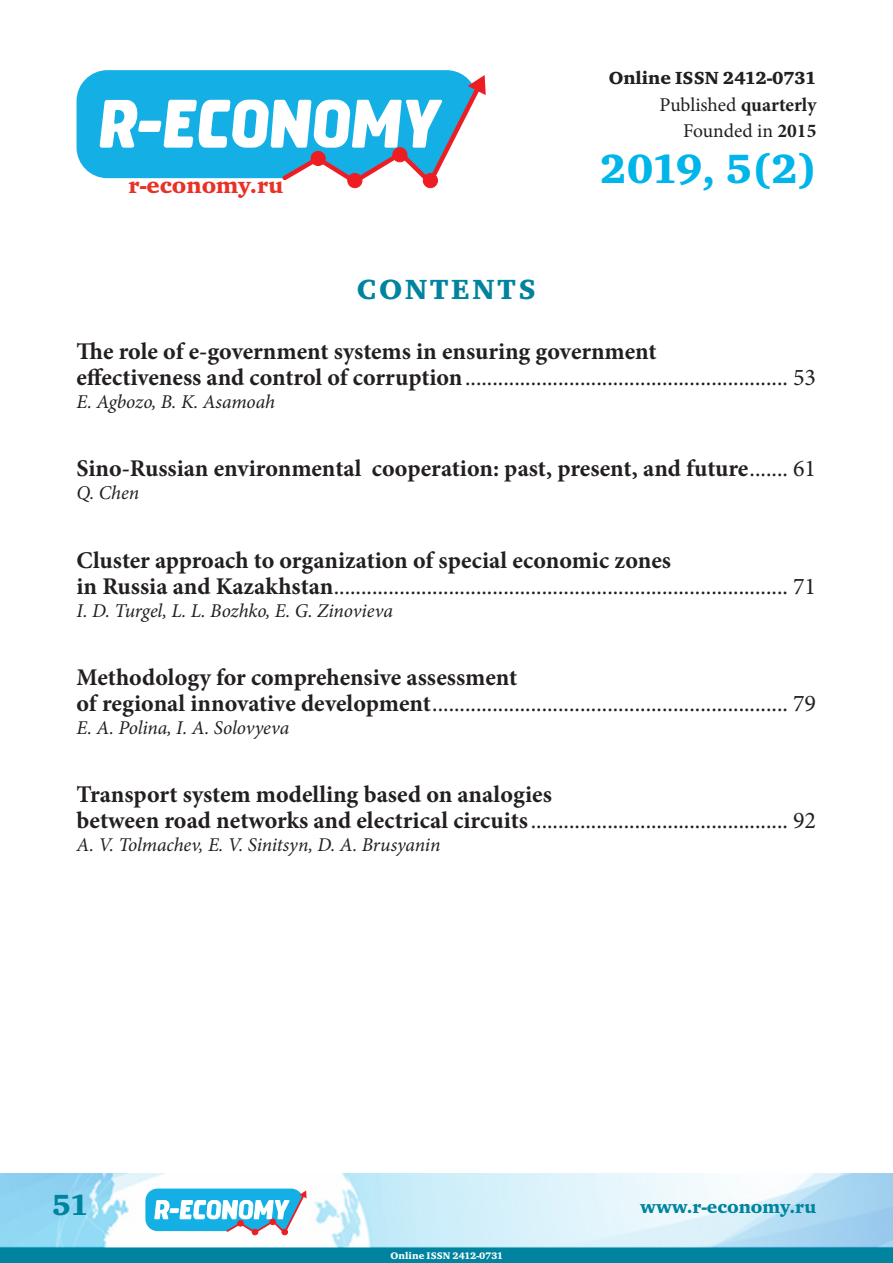
<style>
.page{position:relative;width:893px;height:1263px;background:#fff}
.page>*{position:absolute;margin:0;border:0;box-sizing:border-box;transform-origin:0 0}
.t1{font:42px "Charter Black C";color:#00b5ea}
.t2{font:30px "Charter Black C";color:#00839e}
.t3{font:28.5px "Charter Black C";letter-spacing:.1em;color:#00839e}
.t4{font:700 24px/26px "Minion Pro";color:#231f20}
.t5{font:24px/26px "Minion Pro";color:#231f20}
.t6{font:22.5px "Charter Black C";color:#e83227}
.t7{font:italic 19.5px "Minion Pro";letter-spacing:-.005em;color:#231f20}
.t8{font:19.5px/25.2px "Minion Pro";letter-spacing:-.005em;color:#231f20;text-align:right}
.t9{font:18px "Charter Black C";color:#231f20}
.t10{font:18px "Charter Black C";color:#00839e}
.t11{font:9.75px "Charter Black C";color:#fff}
.s1{font-weight:700}
.s2{font-weight:400}
</style>
<div class="page">
<div style="left:0;top:1247px;width:893px;height:16px;background:#00839e;border:2px solid #00839e"></div>
<img style="left:0;top:1174px;width:893px;height:73px">
<svg style="left:145px;top:1188px;width:162px;height:48px"></svg>
<svg style="left:77px;top:70px;width:409px;height:119px"></svg>
<p class="t6" style="left:129px;top:172px;width:156px">r-economy.ru</p>
<p class="t3" style="left:357px;top:274px;width:181px">CONTENTS</p>
<p class="t9" style="left:609px;top:68px;width:209px">Online ISSN 2412-0731</p>
<p class="t8" style="left:659px;top:93px;width:159px">Published <span class="s1">quarterly<br></span>Founded in <span class="s1">2015</span></p>
<h1 class="t1" style="left:600px;top:145px;width:218px">2019, 5(2)</h1>
<p class="t4" style="left:77px;top:338px;width:741px">The role of e-government systems in ensuring government<br>effectiveness and control of corruption<span class="s2">........................................................... 53</span></p>
<p class="t7" style="left:77px;top:388px;width:200px">E. Agbozo, B. K. Asamoah</p>
<p class="t4" style="left:77px;top:455px;width:741px">Sino-Russian environmental cooperation: past, present, and future<span class="s2">....... 61</span></p>
<p class="t7" style="left:77px;top:480px;width:64px">Q. Chen</p>
<p class="t5" style="left:77px;top:547px;width:741px"><span class="s1">Cluster approach to organization of special economic zones<br>in Russia and Kazakhstan</span>................................................................................... 71</p>
<p class="t7" style="left:77px;top:597px;width:318px">I. D. Turgel, L. L. Bozhko, E. G. Zinovieva</p>
<p class="t4" style="left:77px;top:664px;width:741px">Methodology for comprehensive assessment<br>of regional innovative development<span class="s2">................................................................. 79</span></p>
<p class="t7" style="left:77px;top:714px;width:214px">E. A. Polina, I. A. Solovyeva</p>
<p class="t4" style="left:77px;top:781px;width:741px">Transport system modelling based on analogies<br>between road networks and electrical circuits<span class="s2">............................................... 92</span></p>
<p class="t7" style="left:77px;top:832px;width:365px">A. V. Tolmachev, E. V. Sinitsyn, D. A. Brusyanin</p>
<p class="t2" style="left:52px;top:1188px;width:38px">51</p>
<p class="t10" style="left:640px;top:1196px;width:178px">www.r-economy.ru</p>
<p class="t11" style="left:391px;top:1250px;width:114px">Online ISSN 2412-0731</p>
</div>
